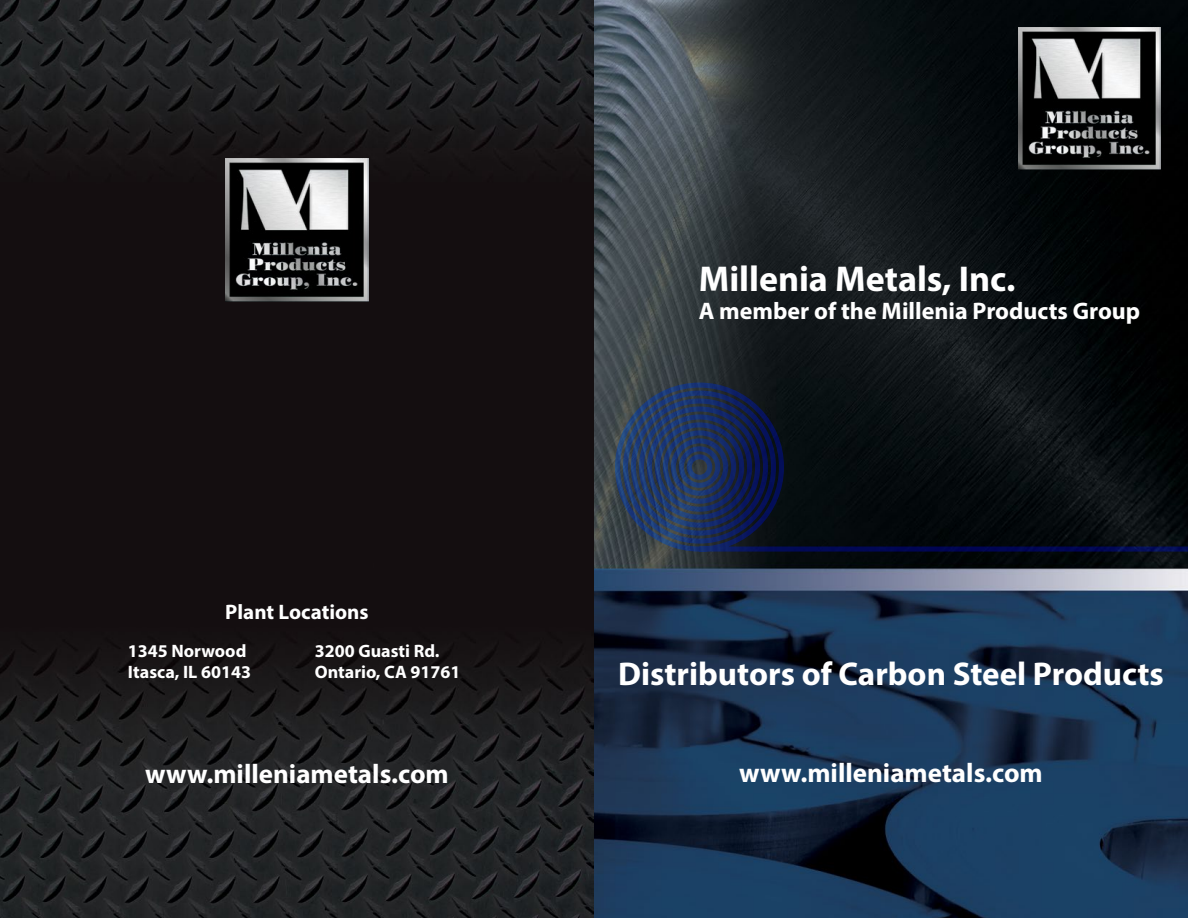
<style>
.page{position:relative;width:1188px;height:918px;background:#fff}
.page>*{position:absolute;margin:0;border:0;box-sizing:border-box;transform-origin:0 0}
.t1{font:700 36px "Myriad Pro";color:#fff}
.t2{font:700 33px "Myriad Pro";color:#fff}
.t3{font:700 27px "Myriad Pro";color:#fff}
.t4{font:700 24px "Myriad Pro";color:#fff}
.t5{font:700 21px "Myriad Pro";color:#fff}
.t6{font:700 18px/21px "Myriad Pro";color:#fff}
</style>
<div class="page">
<img style="left:0;top:0;width:1188px;height:918px">
<div style="left:224px;top:298px;width:142px;height:143px;background:#140e10"></div>
<img style="left:1018px;top:27px;width:143px;height:143px">
<img style="left:226px;top:159px;width:142px;height:142px">
<svg style="left:615px;top:383px;width:573px;height:169px;background:#0e1724"></svg>
<p class="t5" style="left:225px;top:598px;width:145px">Plant Locations</p>
<p class="t6" style="left:128px;top:640px;width:125px">1345 Norwood<br>Itasca, IL 60143</p>
<p class="t6" style="left:315px;top:640px;width:147px">3200 Guasti Rd.<br>Ontario, CA 91761</p>
<h1 class="t1" style="left:699px;top:255px;width:318px">Millenia Metals, Inc.</h1>
<h3 class="t4" style="left:699px;top:296px;width:443px">A member of the Millenia Products Group</h3>
<h2 class="t2" style="left:618px;top:652px;width:547px">Distributors of Carbon Steel Products</h2>
<h3 class="t3" style="left:145px;top:756px;width:305px">www.milleniametals.com</h3>
<h3 class="t3" style="left:739px;top:755px;width:305px">www.milleniametals.com</h3>
</div>
